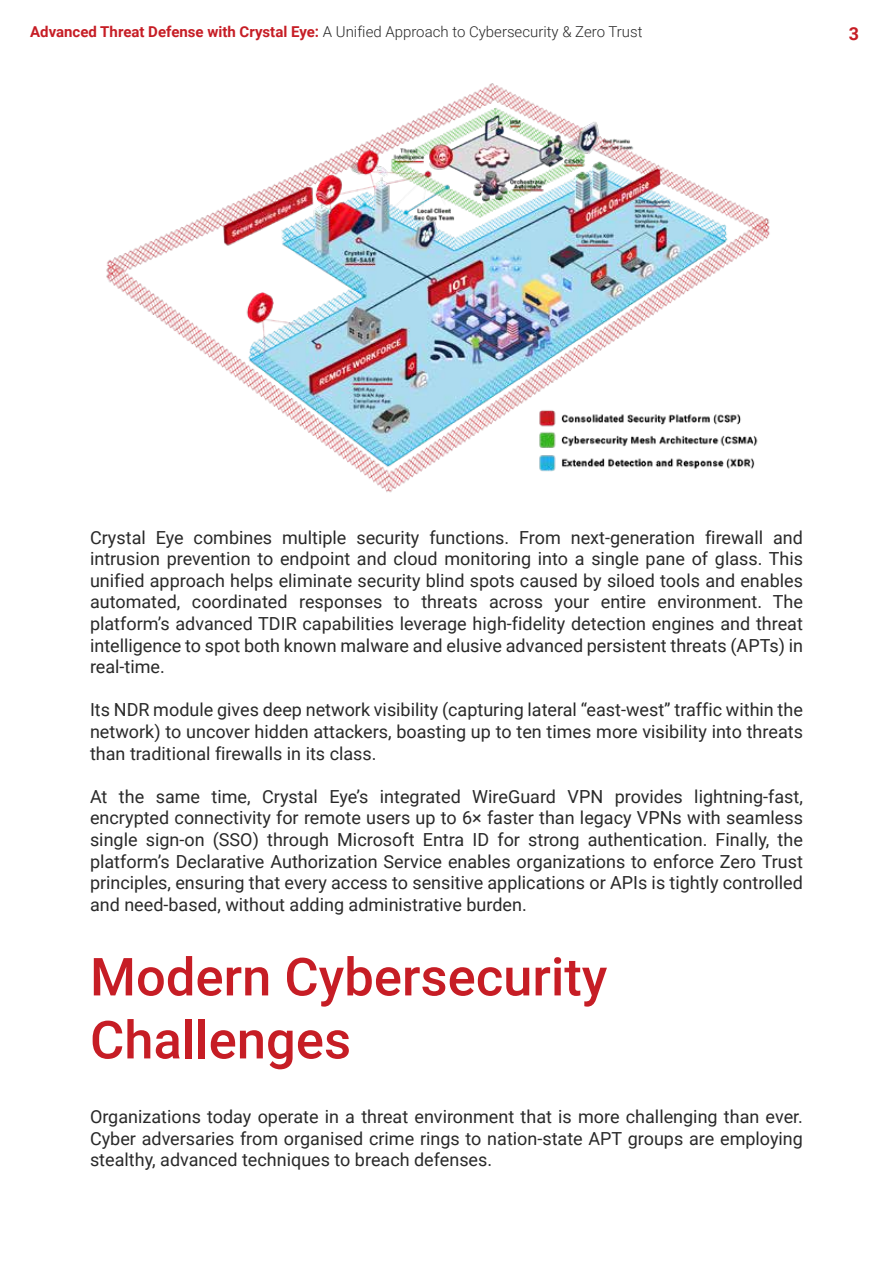
<style>
.page{position:relative;width:893px;height:1263px;background:#fff}
.page>*{position:absolute;margin:0;border:0;box-sizing:border-box;transform-origin:0 0}
.t1{font:500 52.5px/63px "Roboto";color:#c61d25}
.t2{font:18px/21.6px "Roboto";color:#292929;text-align:justify}
.t3{font:700 17.85px "Roboto";color:#c61d25}
.t4{font:300 15px "Roboto";color:#292929}
.s1{font-weight:700;color:#c61d25}
</style>
<div class="page">
<img style="left:106px;top:83px;width:664px;height:410px">
<p class="t4" style="left:30px;top:21px;width:614px"><span class="s1">Advanced Threat Defense with Crystal Eye:</span> A Unified Approach to Cybersecurity &amp; Zero Trust</p>
<p class="t3" style="left:849px;top:21px;width:12px">3</p>
<p class="t2" style="left:90px;top:526px;width:714px">Crystal Eye combines multiple security functions. From next-generation firewall and intrusion prevention to endpoint and cloud monitoring into a single pane of glass. This unified approach helps eliminate security blind spots caused by siloed tools and enables automated, coordinated responses to threats across your entire environment. The platform’s advanced TDIR capabilities leverage high-fidelity detection engines and threat intelligence to spot both known malware and elusive advanced persistent threats (APTs) in real-time.</p>
<p class="t2" style="left:90px;top:698px;width:714px">Its NDR module gives deep network visibility (capturing lateral “east-west” traffic within the network) to uncover hidden attackers, boasting up to ten times more visibility into threats than traditional firewalls in its class.</p>
<p class="t2" style="left:90px;top:785px;width:714px">At the same time, Crystal Eye’s integrated WireGuard VPN provides lightning-fast, encrypted connectivity for remote users up to 6× faster than legacy VPNs with seamless single sign-on (SSO) through Microsoft Entra ID for strong authentication. Finally, the platform’s Declarative Authorization Service enables organizations to enforce Zero Trust principles, ensuring that every access to sensitive applications or APIs is tightly controlled and need-based, without adding administrative burden.</p>
<h1 class="t1" style="left:90px;top:943px;width:519px">Modern Cybersecurity<br>Challenges</h1>
<p class="t2" style="left:90px;top:1105px;width:714px">Organizations today operate in a threat environment that is more challenging than ever.<br>Cyber adversaries from organised crime rings to nation-state APT groups are employing stealthy, advanced techniques to breach defenses.</p>
</div>
